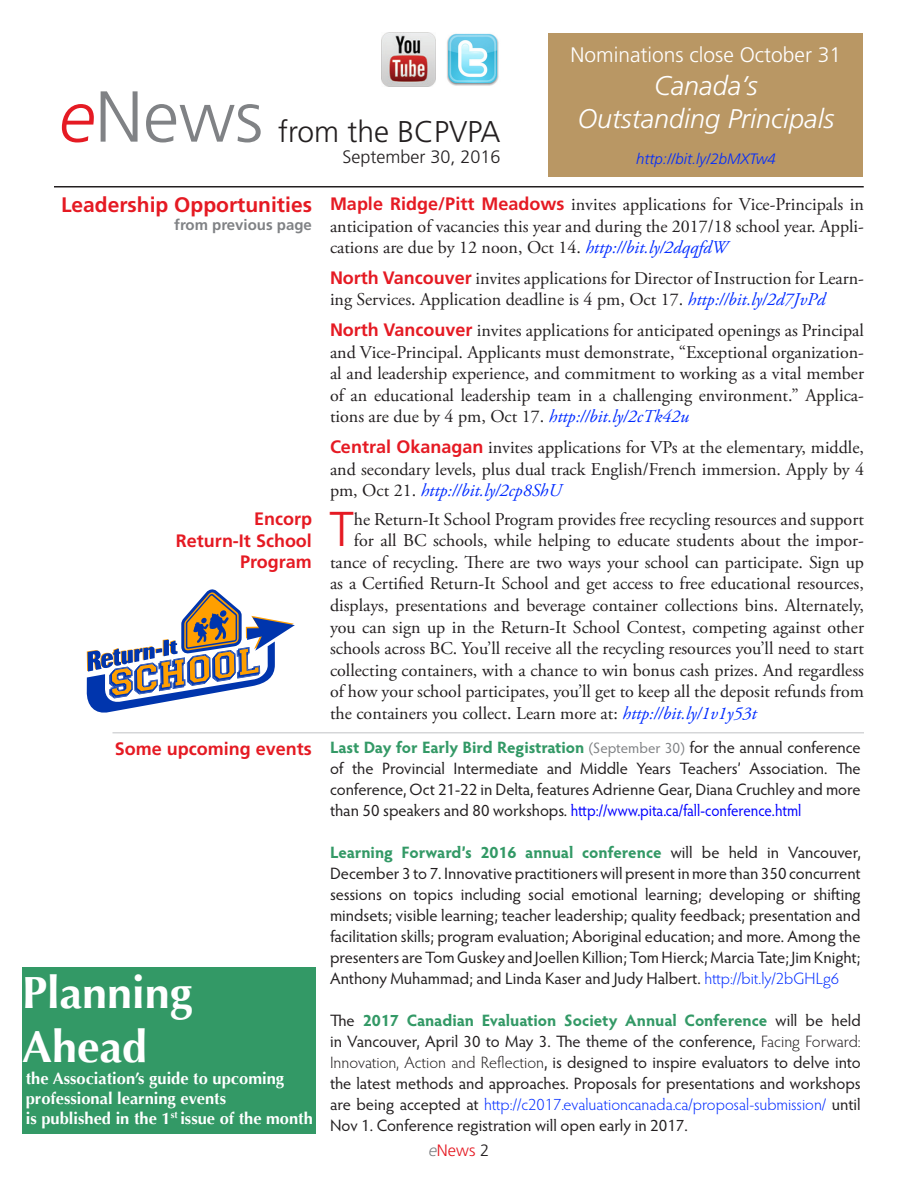
<style>
.page{position:relative;width:918px;height:1188px;background:#fff}
.page>*{position:absolute;margin:0;border:0;box-sizing:border-box;transform-origin:0 0}
.t1{font:300 72px "Frutiger LT Std";color:#808285}
.t2{font:300 48.9px "Frutiger LT Std";color:#e51a23}
.t3{font:700 45px/54px "Optima";color:#fff}
.t4{font:300 30px "Frutiger LT Std";color:#231f20}
.t5{font:italic 300 27px/33px "Frutiger LT Std";color:#fff;text-align:center}
.t6{font:300 21px "Frutiger LT Std";color:#fff}
.t7{font:700 21px "Frutiger LT Std";color:#e51a23}
.t8{font:18px/21.6px "Adobe Garamond Pro";color:#231f20;text-align:justify}
.t9{font:700 18px "Frutiger LT Std";color:#e51a23}
.t10{font:300 18px "Frutiger LT Std";color:#231f20}
.t11{font:16.5px/21px "Hypatia Sans Pro";letter-spacing:-.005em;color:#231f20;text-align:justify}
.t12{font:700 16.5px/19.8px "Optima";color:#fff}
.t13{font:300 16.5px "Frutiger LT Std";color:#e51a23}
.t14{font:italic 300 15px "Frutiger LT Std";color:#002bff}
.t15{font:700 15px "Frutiger LT Std";color:#808285}
.s1{font-style:italic;color:#e51a23}
.s2{font-family:"Frutiger LT Std";font-weight:700;color:#e51a23}
.s3{font-style:italic;color:#002bff}
.s4{font-weight:700;color:#396}
.s5{font-size:15px;color:#808285}
.s6{color:#00f}
.s7{font-weight:300;color:#002bff}
.s8{font-weight:300}
.s9{font-style:italic;color:#808285}
.s10{color:#231f20}
</style>
<div class="page">
<hr style="left:54px;top:186px;width:810px;height:2px;background:#231f20">
<img style="left:447px;top:33px;width:52px;height:53px">
<img style="left:381px;top:32px;width:54px;height:54px">
<svg style="left:86px;top:589px;width:209px;height:124px"></svg>
<div style="left:22px;top:967px;width:293px;height:166px;background:#396"></div>
<hr style="left:112px;top:732px;width:752px;height:2px;background:#d5d6d8">
<div style="left:549px;top:33px;width:314px;height:143px;background:#b99764"></div>
<h1 class="t1" style="left:59px;top:76px;width:206px"><span class="s1">e</span>News</h1>
<h3 class="t4" style="left:278px;top:114px;width:224px">from the BCPVPA</h3>
<p class="t10" style="left:342px;top:147px;width:160px">September 30, 2016</p>
<p class="t6" style="left:571px;top:42px;width:272px">Nominations close October 31</p>
<p class="t5" style="left:578px;top:69px;width:258px">Canada’s<br>Outstanding Principals</p>
<p class="t14" style="left:636px;top:150px;width:141px">http://bit.ly/2bMXTw4</p>
<p class="t7" style="left:61px;top:193px;width:252px">Leadership Opportunities</p>
<p class="t15" style="left:174px;top:216px;width:139px">from previous page</p>
<p class="t9" style="left:254px;top:508px;width:59px">Encorp</p>
<p class="t9" style="left:176px;top:530px;width:138px">Return-It School</p>
<p class="t9" style="left:240px;top:551px;width:73px">Program</p>
<p class="t8" style="left:330px;top:194px;width:536px"><span class="s2">Maple Ridge/Pitt Meadows</span> invites applications for Vice-Principals in anticipation of vacancies this year and during the 2017/18 school year. Appli&shy;cations are due by 12 noon, Oct 14. <span class="s3">http://bit.ly/2dqqfdW</span></p>
<p class="t8" style="left:330px;top:268px;width:536px"><span class="s2">North Vancouver</span> invites applications for Director of Instruction for Learn&shy;ing Services. Application deadline is 4 pm, Oct 17. <span class="s3">http://bit.ly/2d7JvPd</span></p>
<p class="t8" style="left:330px;top:320px;width:536px"><span class="s2">North Vancouver</span> invites applications for anticipated openings as Principal and Vice-Principal. Applicants must demonstrate, “Exceptional organization&shy;al and leadership experience, and commitment to working as a vital member of an educational leadership team in a challenging environment.” Applica&shy;tions are due by 4 pm, Oct 17. <span class="s3">http://bit.ly/2cTk42u</span></p>
<p class="t8" style="left:330px;top:437px;width:536px"><span class="s2">Central Okanagan</span> invites applications for VPs at the elementary, middle, and secondary levels, plus dual track English/French immersion. Apply by 4 pm, Oct 21. <span class="s3">http://bit.ly/2cp8ShU</span></p>
<p class="t2" style="left:330px;top:502px;width:26px">T</p>
<p class="t8" style="left:354px;top:509px;width:512px">he Return-It School Program provides free recycling resources and support</p>
<p class="t8" style="left:354px;top:530px;width:512px">for all BC schools, while helping to educate students about the impor-</p>
<p class="t8" style="left:330px;top:552px;width:536px">tance of recycling. There are two ways your school can participate. Sign up</p>
<p class="t8" style="left:330px;top:573px;width:535px">as a Certified Return-It School and get access to free educational resources,</p>
<p class="t8" style="left:330px;top:595px;width:536px">displays, presentations and beverage container collections bins. Alternately,</p>
<p class="t8" style="left:330px;top:617px;width:536px">you can sign up in the Return-It School Contest, competing against other</p>
<p class="t8" style="left:330px;top:638px;width:536px">schools across BC. You’ll receive all the recycling resources you’ll need to start</p>
<p class="t8" style="left:330px;top:660px;width:536px">collecting containers, with a chance to win bonus cash prizes. And regardless</p>
<p class="t8" style="left:330px;top:681px;width:535px">of how your school participates, you’ll get to keep all the deposit refunds from</p>
<p class="t8" style="left:330px;top:703px;width:428px">the containers you collect. Learn more at: <span class="s3">http://bit.ly/1v1y53t</span></p>
<p class="t9" style="left:115px;top:738px;width:199px">Some upcoming events</p>
<p class="t11" style="left:330px;top:736px;width:532px"><span class="s4">Last Day for Early Bird Registration</span> <span class="s5">(September 30)</span> for the annual conference of the Provincial Intermediate and Middle Years Teachers’ Association. The conference, Oct 21-22 in Delta, features Adrienne Gear, Diana Cruchley and more than 50 speakers and 80 workshops. <span class="s6">http://www.pita.ca/fall-conference.html</span></p>
<p class="t11" style="left:330px;top:841px;width:532px"><span class="s4">Learning Forward’s 2016 annual conference</span> will be held in Vancouver, December 3 to 7. Innovative practitioners will present in more than 350 concurrent sessions on topics including social emotional learning; developing or shifting mindsets; visible learning; teacher leadership; quality feedback; presentation and facilitation skills; program evaluation; Aboriginal education; and more. Among the presenters are Tom Guskey and Joellen Killion; Tom Hierck; Marcia Tate; Jim Knight; Anthony Muhammad; and Linda Kaser and Judy Halbert. <span class="s7">http://bit.ly/2bGHLg6</span></p>
<p class="t11" style="left:330px;top:1009px;width:532px">The <span class="s4">2017 Canadian Evaluation Society Annual Conference</span> will be held in Vancouver, April 30 to May 3. The theme of the conference, <span class="s8">Facing Forward:<br>Innovation, Action and Reflection</span>, is designed to inspire evaluators to delve into the latest methods and approaches. Proposals for presentations and workshops are being accepted at <span class="s7">http://c2017.evaluationcanada.ca/proposal-submission/</span> until Nov 1. Conference registration will open early in 2017.</p>
<p class="t3" style="left:22px;top:967px;width:172px">Planning<br>Ahead</p>
<p class="t12" style="left:26px;top:1069px;width:260px">the Association’s guide to upcoming professional learning events</p>
<p class="t12" style="left:26px;top:1108px;width:289px">is published in the 1<sup>st</sup> issue of the month</p>
<p class="t13" style="left:429px;top:1141px;width:62px"><span class="s9">e</span>News <span class="s10">2</span></p>
</div>
